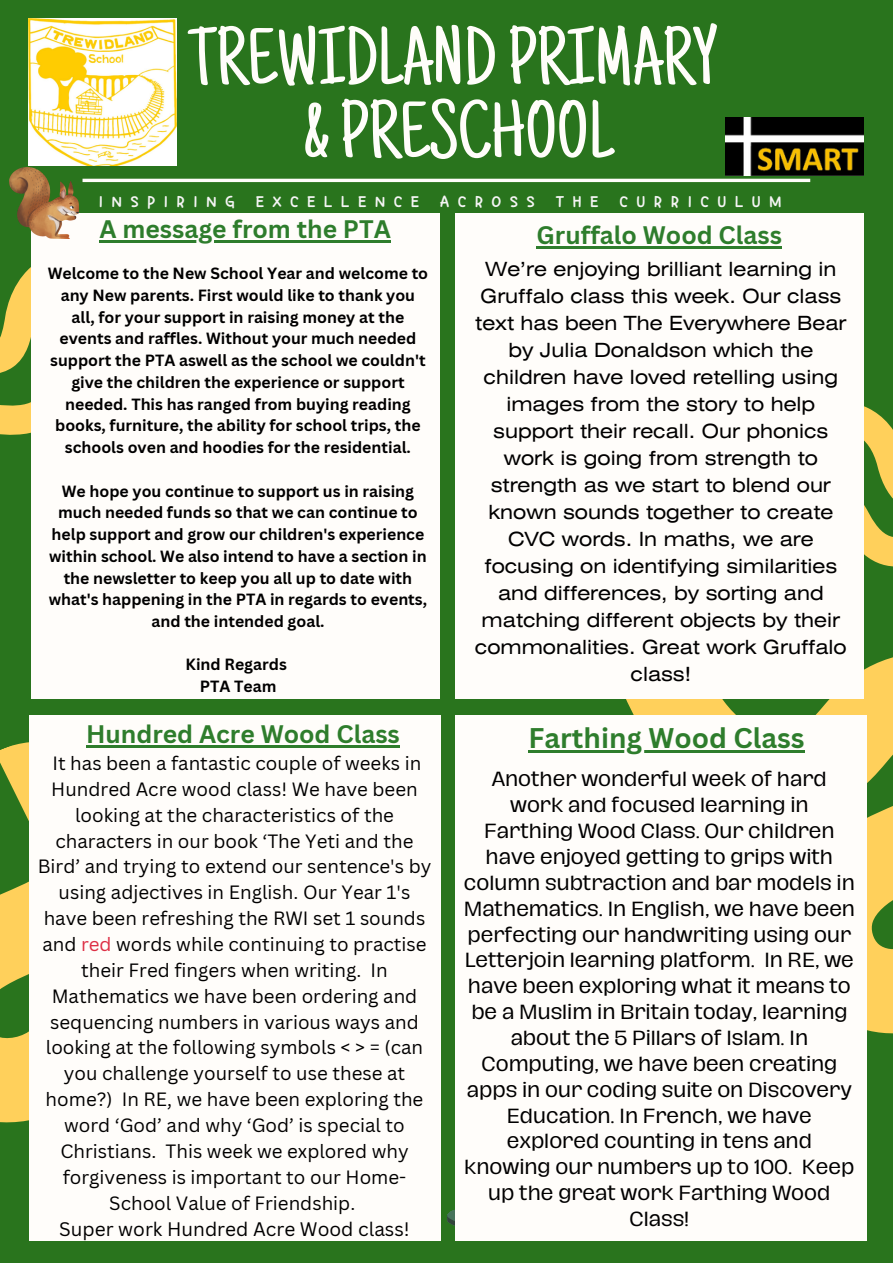
<style>
.page{position:relative;width:893px;height:1264px;background:#fff}
.page>*{position:absolute;margin:0;border:0;box-sizing:border-box;transform-origin:0 0}
.t1{font:81.9px "Just Another Hand";color:#fffdfa}
.t2{font:700 27.6px "Canva Sans";color:#2e7d2c}
.t3{font:700 24.75px "Canva Sans";color:#2e7d2c}
.t4{font:19.5px/27px "Helios Ext";color:#000;text-align:center}
.t5{font:19.05px "Canva Sans";color:#000}
.t6{font:18.75px/25.8px "Canva Sans";color:#000;text-align:center}
.t7{font:18.75px/25.8px "Hagrid Text";color:#000;text-align:center}
.t8{font:18.3px "TT Dalpangi R";letter-spacing:.445em;color:#f5f5f5}
.t9{font:700 15.75px/21.8px "Canva Sans";color:#000;text-align:center}
.s1{color:#dd2e44}
</style>
<div class="page">
<div style="left:0;top:0;width:892px;height:1262px;background:#29741d"></div>
<hr style="left:82px;top:179px;width:728px;height:3px;background:#fffdfa">
<svg style="left:0;top:270px;width:31px;height:165px;fill:#ffd05b"></svg>
<svg style="left:863px;top:343px;width:29px;height:187px"></svg>
<svg style="left:626px;top:530px;width:266px;height:556px;fill:#ffd05b"></svg>
<svg style="left:0;top:742px;width:319px;height:499px"></svg>
<div style="left:31px;top:213px;width:408px;height:486px;background:#fffdfa"></div>
<img style="left:29px;top:19px;width:147px;height:147px">
<img style="left:725px;top:117px;width:138px;height:59px">
<div style="left:29px;top:715px;width:411px;height:525px;background:#fffdfa"></div>
<img style="left:10px;top:167px;width:68px;height:71px">
<svg style="left:447px;top:1210px;width:8px;height:16px"></svg>
<div style="left:455px;top:213px;width:408px;height:486px;background:#fffdfa"></div>
<div style="left:455px;top:715px;width:411px;height:525px;background:#fffdfa"></div>
<hr style="left:528px;top:750px;width:276px;height:2px;background:#2e7d2c">
<hr style="left:86px;top:745px;width:314px;height:2px;background:#2e7d2c">
<hr style="left:536px;top:246px;width:246px;height:2px;background:#2e7d2c">
<hr style="left:99px;top:240px;width:292px;height:2px;background:#2e7d2c">
<p class="t1" style="left:189px;top:26px;width:529px">TREWIDLANDPRIMARY</p>
<p class="t1" style="left:304px;top:99px;width:310px">&amp;PRESCHOOL</p>
<p class="t8" style="left:99px;top:192px;width:684px">INSPIRING EXCELLENCE ACROSS THE CURRICULUM</p>
<p class="t3" style="left:99px;top:211px;width:293px">A message from the PTA</p>
<p class="t9" style="left:48px;top:262px;width:382px">Welcome to the New School Year and welcome to any New parents. First would like to thank you all, for your support in raising money at the events and raffles. Without your much needed support the PTA aswell as the school we couldn't give the children the experience or support needed. This has ranged from buying reading books, furniture, the ability for school trips, the schools oven and hoodies for the residential.</p>
<p class="t9" style="left:49px;top:479px;width:380px">We hope you continue to support us in raising much needed funds so that we can continue to help support and grow our children's experience within school. We also intend to have a section in the newsletter to keep you all up to date with what's happening in the PTA in regards to events, and the intended goal.</p>
<p class="t9" style="left:186px;top:653px;width:103px">Kind Regards</p>
<p class="t9" style="left:200px;top:675px;width:78px">PTA Team</p>
<p class="t3" style="left:536px;top:217px;width:247px">Gruffalo Wood Class</p>
<p class="t4" style="left:475px;top:258px;width:373px">We’re enjoying brilliant learning in<br>Gruffalo class this week. Our class text has been The Everywhere Bear by Julia Donaldson which the children have loved retelling using images from the story to help support their recall. Our phonics work is going from strength to strength as we start to blend our known sounds together to create<br>CVC words. In maths, we are focusing on identifying similarities and differences, by sorting and matching different objects by their commonalities. Great work Gruffalo class!</p>
<p class="t3" style="left:86px;top:716px;width:315px">Hundred Acre Wood Class</p>
<p class="t2" style="left:528px;top:718px;width:277px">Farthing Wood Class</p>
<p class="t6" style="left:38px;top:749px;width:395px">It has been a fantastic couple of weeks in Hundred Acre wood class! We have been looking at the characteristics of the characters in our book ‘The Yeti and the Bird’ and trying to extend our sentence's by using adjectives in English. Our Year 1's have been refreshing the RWI set 1 sounds and <span class="s1">red</span> words while continuing to practise their Fred fingers when writing. In Mathematics we have been ordering and sequencing numbers in various ways and looking at the following symbols &lt; &gt; = (can you challenge yourself to use these at home?) In RE, we have been exploring the word ‘God’ and why ‘God’ is special to Christians. This week we explored why forgiveness is important to our Home-School Value of Friendship.</p>
<p class="t5" style="left:59px;top:1215px;width:352px">Super work Hundred Acre Wood class!</p>
<p class="t7" style="left:463px;top:766px;width:392px">Another wonderful week of hard work and focused learning in<br>Farthing Wood Class. Our children have enjoyed getting to grips with column subtraction and bar models in<br>Mathematics. In English, we have been perfecting our handwriting using our<br>Letterjoin learning platform. In RE, we have been exploring what it means to be a Muslim in Britain today, learning about the 5 Pillars of Islam. In<br>Computing, we have been creating apps in our coding suite on Discovery<br>Education. In French, we have explored counting in tens and knowing our numbers up to 100. Keep up the great work Farthing Wood<br>Class!</p>
</div>
